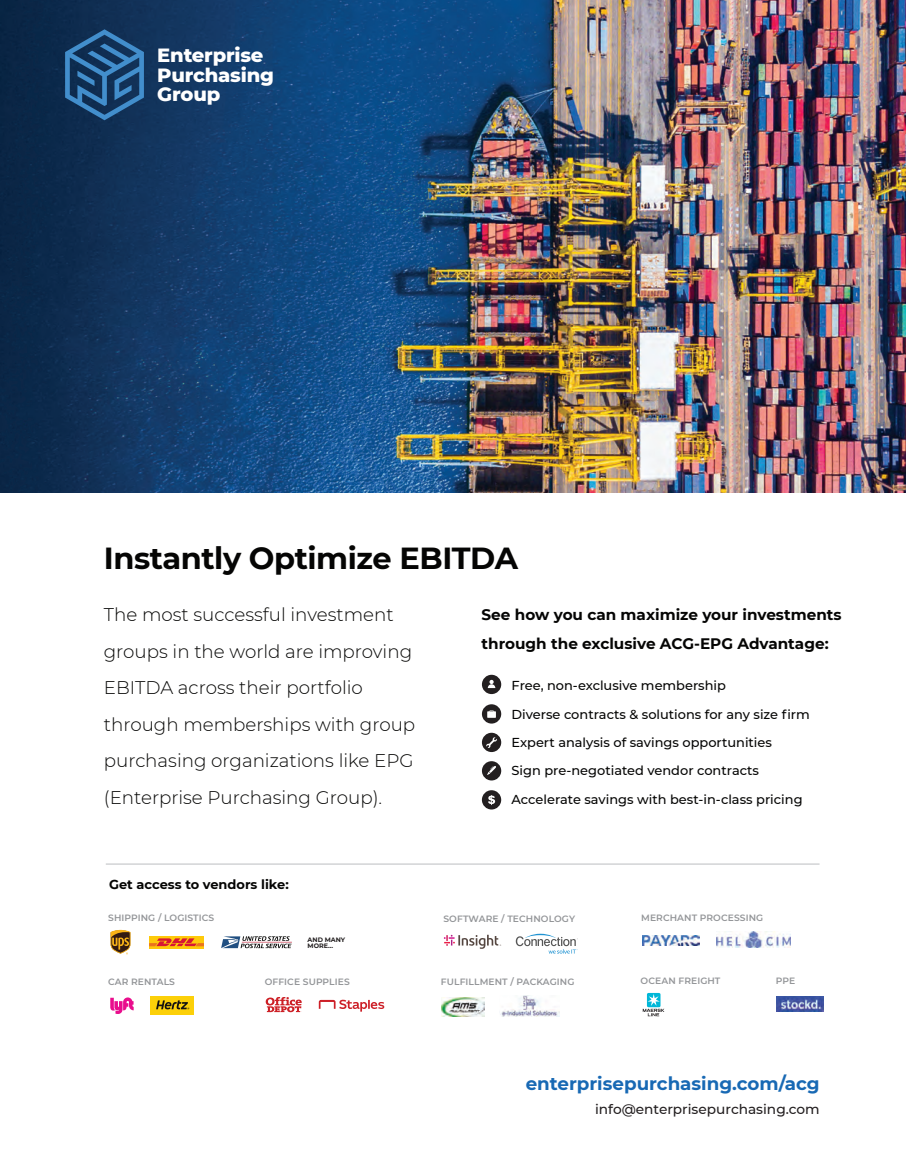
<style>
.page{position:relative;width:906px;height:1173px;background:#fff}
.page>*{position:absolute;margin:0;border:0;box-sizing:border-box;transform-origin:0 0}
.t1{font:700 30.45px "Montserrat";letter-spacing:-.015em;color:#050504}
.t2{font:800 19.5px/19.5px "Montserrat";letter-spacing:-.01em;color:#fff}
.t3{font:300 18.3px/36.6px "Montserrat";color:#050504}
.t4{font:700 18.3px "Montserrat";color:#1869b4}
.t5{font:700 15.15px/29px "Montserrat";color:#050504}
.t6{font:500 13.65px "Montserrat";color:#231f20}
.t7{font:500 12.9px/28.3px "Montserrat";color:#050504}
.t8{font:700 12.9px "Montserrat";color:#050504}
.t9{font:600 9.15px "Montserrat";letter-spacing:.01em;color:#939598}
.t10{font:700 6.45px/6.4px "Montserrat";color:#231f20}
</style>
<div class="page">
<img style="left:0;top:0;width:906px;height:492px">
<svg style="left:65px;top:29px;width:79px;height:91px;background:#214f7d"></svg>
<div style="left:482px;top:675px;width:19px;height:19px;background:#231f20;border-radius:50%"></div>
<svg style="left:488px;top:680px;width:7px;height:8px"></svg>
<div style="left:482px;top:733px;width:19px;height:19px;background:#231f20;border-radius:50%"></div>
<svg style="left:486px;top:737px;width:11px;height:11px"></svg>
<div style="left:482px;top:761px;width:19px;height:19px;background:#231f20;border-radius:50%"></div>
<svg style="left:487px;top:766px;width:9px;height:9px"></svg>
<div style="left:482px;top:790px;width:19px;height:19px;background:#231f20;border-radius:50%"></div>
<svg style="left:488px;top:795px;width:7px;height:10px"></svg>
<div style="left:482px;top:704px;width:19px;height:20px;background:#231f20;border-radius:50%"></div>
<svg style="left:487px;top:710px;width:9px;height:8px"></svg>
<svg style="left:110px;top:997px;width:24px;height:17px"></svg>
<svg style="left:110px;top:930px;width:20px;height:24px"></svg>
<div style="left:149px;top:936px;width:55px;height:12px;background:#feca0a"></div>
<svg style="left:149px;top:938px;width:55px;height:9px"></svg>
<hr style="left:242px;top:942px;width:50px;height:1px;background:#cb4457">
<svg style="left:221px;top:936px;width:70px;height:12px"></svg>
<img style="left:441px;top:997px;width:43px;height:19px">
<img style="left:500px;top:995px;width:59px;height:22px">
<svg style="left:642px;top:993px;width:22px;height:23px"></svg>
<svg style="left:319px;top:1000px;width:65px;height:12px"></svg>
<svg style="left:266px;top:997px;width:36px;height:15px"></svg>
<img style="left:776px;top:996px;width:47px;height:16px">
<div style="left:150px;top:996px;width:44px;height:19px;background:#fcd009"></div>
<svg style="left:156px;top:1000px;width:33px;height:10px"></svg>
<svg style="left:444px;top:935px;width:57px;height:14px"></svg>
<svg style="left:516px;top:934px;width:61px;height:20px"></svg>
<img style="left:642px;top:935px;width:57px;height:10px">
<img style="left:716px;top:932px;width:74px;height:15px">
<hr style="left:106px;top:864px;width:713px;height:1px;background:#bcbdc0">
<h2 class="t2" style="left:157px;top:44px;width:118px">Enterprise<br>Purchasing<br>Group</h2>
<h1 class="t1" style="left:104px;top:536px;width:416px">Instantly Optimize EBITDA</h1>
<h3 class="t3" style="left:104px;top:596px;width:313px">The most successful investment groups in the world are improving<br>EBITDA across their portfolio through memberships with group purchasing organizations like EPG (Enterprise Purchasing Group).</h3>
<p class="t8" style="left:109px;top:875px;width:181px">Get access to vendors like:</p>
<p class="t9" style="left:108px;top:912px;width:108px">SHIPPING / LOGISTICS</p>
<p class="t5" style="left:481px;top:599px;width:361px">See how you can maximize your investments through the exclusive ACG-EPG Advantage:</p>
<p class="t7" style="left:511px;top:671px;width:300px">Free, non-exclusive membership<br>Diverse contracts &amp; solutions for any size firm Expert analysis of savings opportunities<br>Sign pre-negotiated vendor contracts Accelerate savings with best-in-class pricing</p>
<p class="t9" style="left:443px;top:912px;width:133px">SOFTWARE / TECHNOLOGY</p>
<p class="t9" style="left:641px;top:911px;width:123px">MERCHANT PROCESSING</p>
<p class="t9" style="left:108px;top:975px;width:68px">CAR RENTALS</p>
<p class="t10" style="left:307px;top:936px;width:39px">AND MANY<br>MORE...</p>
<p class="t9" style="left:265px;top:975px;width:87px">OFFICE SUPPLIES</p>
<p class="t9" style="left:441px;top:975px;width:135px">FULFILLMENT / PACKAGING</p>
<p class="t9" style="left:640px;top:974px;width:81px">OCEAN FREIGHT</p>
<p class="t9" style="left:775px;top:974px;width:21px">PPE</p>
<h3 class="t4" style="left:525px;top:1070px;width:295px">enterprisepurchasing.com/acg</h3>
<p class="t6" style="left:595px;top:1099px;width:226px">info@enterprisepurchasing.com</p>
</div>
